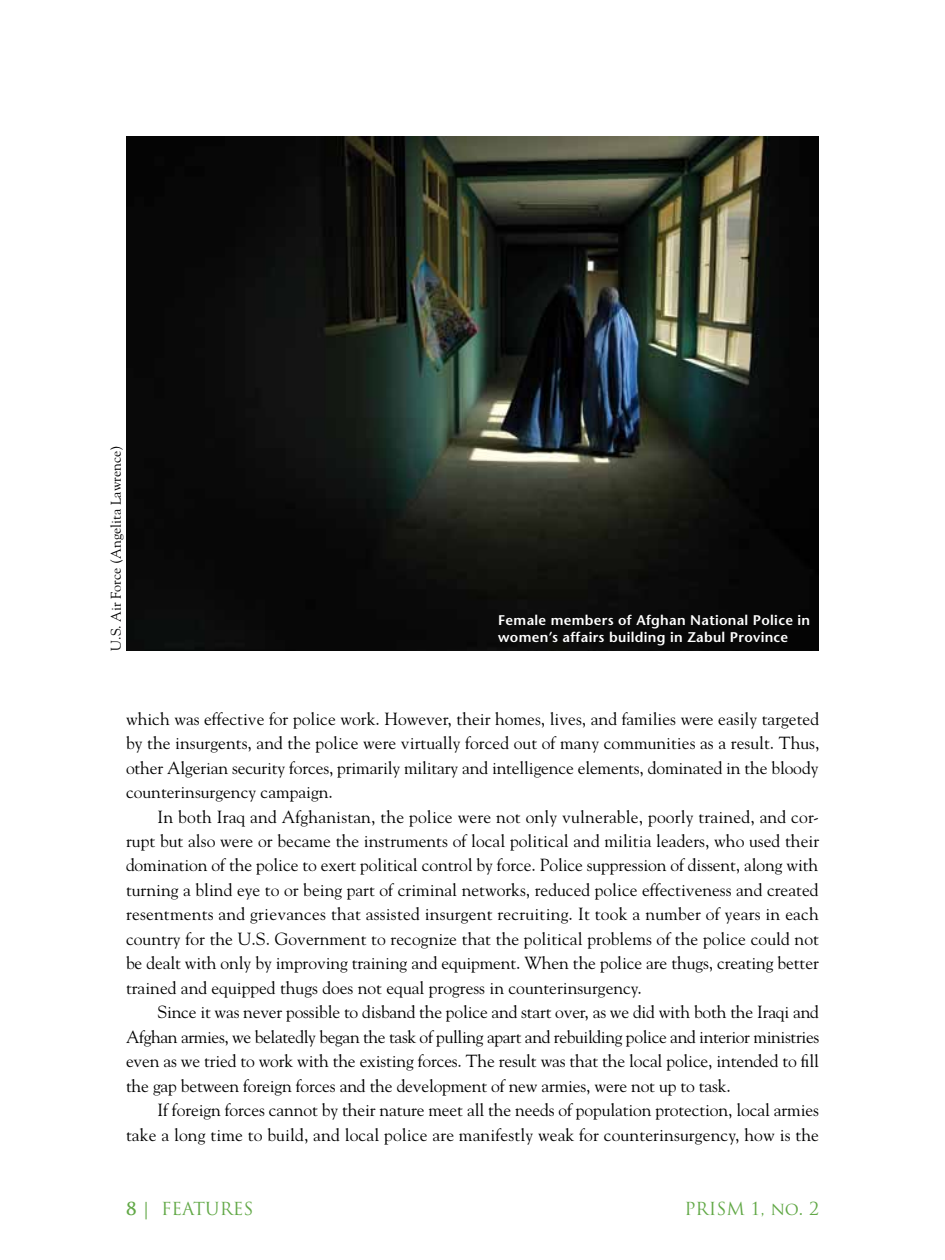
<style>
.page{position:relative;width:945px;height:1260px;background:#fff}
.page>*{position:absolute;margin:0;border:0;box-sizing:border-box;transform-origin:0 0}
.t1{font:17.5px/24.5px "Goudy Std";color:#000;text-align:justify}
.t2{font:17.5px "Trajan Pro";color:#61a846}
.t3{font:600 14px/17.5px "Stone Sans Std";letter-spacing:.02em;color:#fff}
.t4{font:14px "Goudy Std";color:#000}
.s1{font-weight:700}
</style>
<div class="page">
<img style="left:126px;top:136px;width:693px;height:515px">
<p class="t4" style="left:107px;top:651px;width:207px;rotate:-90deg">U.S. Air Force (Angelita Lawrence)</p>
<p class="t3" style="left:498px;top:611px;width:313px">Female members of Afghan National Police in women’s affairs building in Zabul Province</p>
<p class="t1" style="left:126px;top:706px;width:695px">which was effective for police work. However, their homes, lives, and families were easily targeted by the insurgents, and the police were virtually forced out of many communities as a result. Thus, other Algerian security forces, primarily military and intelligence elements, dominated in the bloody counterinsurgency campaign.</p>
<p class="t1" style="left:126px;top:804px;width:695px;text-indent:32px">In both Iraq and Afghanistan, the police were not only vulnerable, poorly trained, and cor&shy;rupt but also were or became the instruments of local political and militia leaders, who used their domination of the police to exert political control by force. Police suppression of dissent, along with turning a blind eye to or being part of criminal networks, reduced police effectiveness and created resentments and grievances that assisted insurgent recruiting. It took a number of years in each country for the U.S. Government to recognize that the political problems of the police could not be dealt with only by improving training and equipment. When the police are thugs, creating better trained and equipped thugs does not equal progress in counterinsurgency.</p>
<p class="t1" style="left:126px;top:1000px;width:695px;text-indent:32px">Since it was never possible to disband the police and start over, as we did with both the Iraqi and Afghan armies, we belatedly began the task of pulling apart and rebuilding police and interior ministries even as we tried to work with the existing forces. The result was that the local police, intended to fill the gap between foreign forces and the development of new armies, were not up to task.</p>
<p class="t1" style="left:126px;top:1098px;width:695px;text-align:right">If foreign forces cannot by their nature meet all the needs of population protection, local armies take a long time to build, and local police are manifestly weak for counterinsurgency, how is the</p>
<p class="t2" style="left:126px;top:1197px;width:126px"><span class="s1">8 |</span> FEATURES</p>
<p class="t2" style="left:685px;top:1197px;width:136px">PRISM 1, NO. 2</p>
</div>
